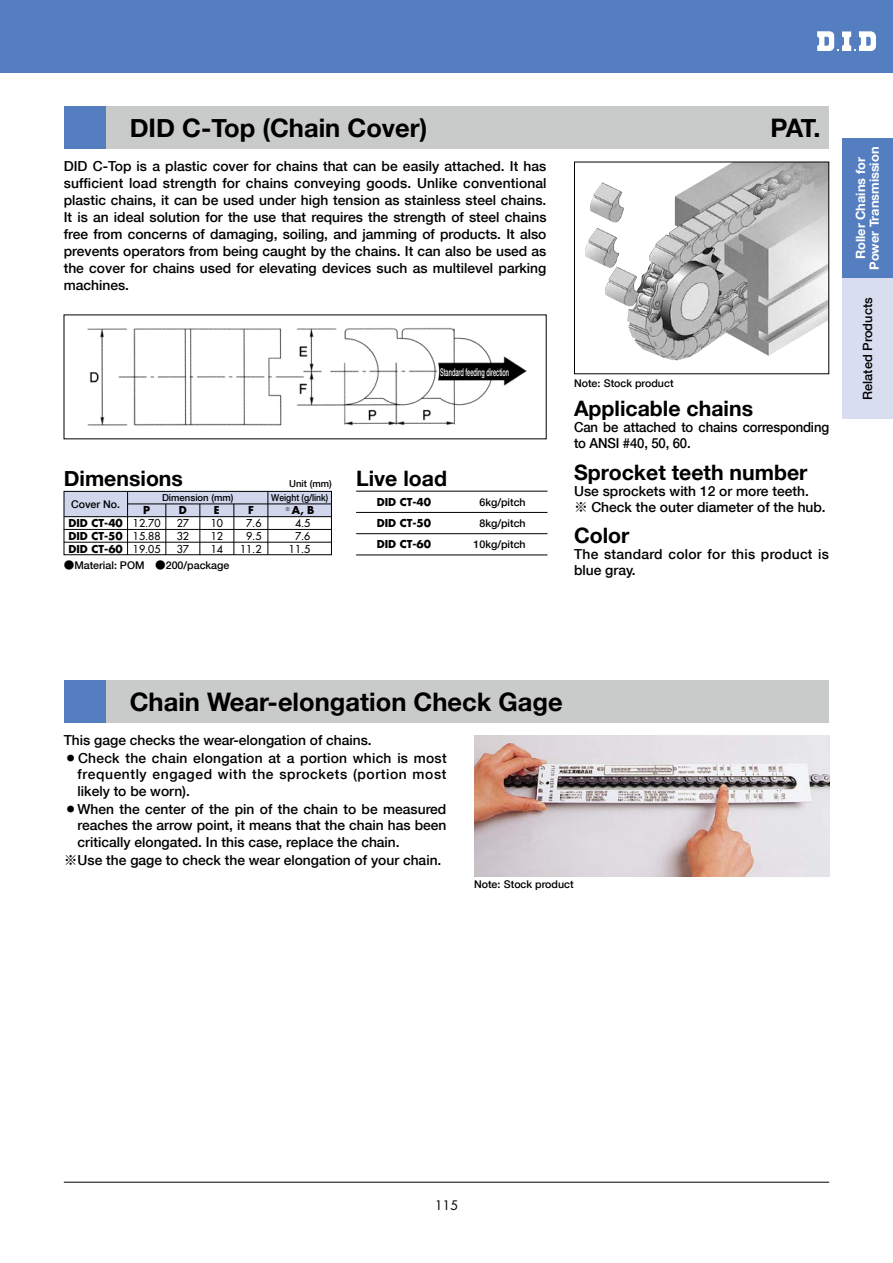
<style>
.page{position:relative;width:893px;height:1263px;background:#fff}
.page>*{position:absolute;margin:0;border:0;box-sizing:border-box;transform-origin:0 0}
.t1{font:700 25.5px "Helvetica Neue";color:#000}
.t2{font:700 21.3px "Helvetica Neue";color:#000}
.t3{font:500 13.8px/17px "Helvetica Neue";color:#000;text-align:justify}
.t4{font:500 13.8px/15.9px "Helvetica Neue";color:#000;scale:.95 1}
.t5{font:500 13.8px/15.9px "Helvetica Neue";letter-spacing:.02em;color:#000}
.t6{font:700 12.75px/13.8px "Helvetica Neue";color:#fff;text-align:center}
.t7{font:500 12.75px "Helvetica Neue";color:#000}
.t8{font:12.75px "Futura";color:#000}
.t9{font:500 10.65px/21.3px "Helvetica Neue";color:#000;text-align:justify}
.t10{font:700 10.65px/12.8px "Futura";color:#000;text-align:justify}
.t11{font:10.65px/12.8px "Futura";color:#000;text-align:justify}
.t12{font:500 10.65px "Helvetica Neue";color:#fff;scale:.53 1}
.t13{font:500 9.6px "Helvetica Neue";color:#000}
.t14{font:500 9.6px "Helvetica Neue";color:#000;scale:.9 1}
.s1{font-family:"Gothic BBB"}
.s2{color:#fff}
.s3{font-family:"Futo Min A101";font-weight:700}
</style>
<div class="page">
<div style="left:64px;top:491px;width:268px;height:26px;background:#d0d7ed"></div>
<div style="left:64px;top:491px;width:268px;height:64px;border:1px solid #000"></div>
<div style="left:64px;top:106px;width:42px;height:43px;background:#547ec0"></div>
<div style="left:106px;top:106px;width:723px;height:43px;background:#c9caca"></div>
<div style="left:64px;top:680px;width:42px;height:43px;background:#547ec0"></div>
<div style="left:106px;top:680px;width:723px;height:43px;background:#c9caca"></div>
<img style="left:585px;top:164px;width:242px;height:196px">
<img style="left:87px;top:327px;width:440px;height:99px">
<hr style="left:64px;top:516px;width:268px;height:1px;background:#000">
<hr style="left:128px;top:504px;width:204px;height:1px;background:#000">
<hr style="left:64px;top:529px;width:268px;height:1px;background:#000">
<hr style="left:64px;top:542px;width:268px;height:1px;background:#000">
<hr style="left:127px;top:491px;width:1px;height:64px;background:#000">
<hr style="left:166px;top:504px;width:1px;height:51px;background:#000">
<hr style="left:200px;top:504px;width:1px;height:51px;background:#000">
<hr style="left:234px;top:504px;width:1px;height:51px;background:#000">
<hr style="left:268px;top:491px;width:1px;height:64px;background:#000">
<hr style="left:356px;top:491px;width:191px;height:1px;background:#000">
<hr style="left:356px;top:512px;width:191px;height:1px;background:#000">
<hr style="left:356px;top:533px;width:191px;height:1px;background:#000">
<hr style="left:356px;top:555px;width:191px;height:1px;background:#000">
<img style="left:474px;top:736px;width:355px;height:140px">
<div style="left:440px;top:366px;width:70px;height:12px;background:#000"></div>
<div style="left:0;top:0;width:893px;height:72px;background:#547ec0"></div>
<div style="left:842px;top:138px;width:51px;height:141px;background:#547ec0"></div>
<div style="left:842px;top:279px;width:51px;height:140px;background:#d8def0"></div>
<svg style="left:817px;top:31px;width:59px;height:20px"></svg>
<hr style="left:64px;top:1182px;width:765px;height:1px;background:#000">
<h1 class="t1" style="left:130px;top:112px;width:299px">DID C-Top (Chain Cover)</h1>
<h1 class="t1" style="left:771px;top:112px;width:52px">PAT.</h1>
<p class="t3" style="left:64px;top:158px;width:484px">DID C-Top is a plastic cover for chains that can be easily attached. It has sufficient load strength for chains conveying goods. Unlike conventional plastic chains, it can be used under high tension as stainless steel chains.<br>It is an ideal solution for the use that requires the strength of steel chains free from concerns of damaging, soiling, and jamming of products. It also prevents operators from being caught by the chains. It can also be used as the cover for chains used for elevating devices such as multilevel parking machines.</p>
<p class="t12" style="left:440px;top:366px;width:132px">Standard feeding direction</p>
<h2 class="t2" style="left:64px;top:465px;width:121px">Dimensions</h2>
<p class="t13" style="left:289px;top:477px;width:44px">Unit (mm)</p>
<p class="t13" style="left:162px;top:492px;width:73px">Dimension (mm)</p>
<p class="t14" style="left:271px;top:492px;width:65px">Weight (g/link)</p>
<p class="t9" style="left:71px;top:493px;width:51px">Cover No.</p>
<p class="t10" style="left:143px;top:504px;width:9px">P</p>
<p class="t10" style="left:179px;top:504px;width:9px">D</p>
<p class="t10" style="left:214px;top:504px;width:7px">E</p>
<p class="t10" style="left:248px;top:504px;width:7px">F</p>
<p class="t10" style="left:285px;top:504px;width:31px"><sup>※</sup> A, B</p>
<p class="t11" style="left:177px;top:517px;width:14px">27<br>32<br>37</p>
<p class="t11" style="left:211px;top:517px;width:14px">10<br>12<br>14</p>
<p class="t11" style="left:240px;top:517px;width:23px;text-align:center">7.6<br>9.5<br>11.2</p>
<p class="t11" style="left:289px;top:517px;width:23px;text-align:center">4.5<br>7.6<br>11.5</p>
<p class="t9" style="left:64px;top:554px;width:167px"><span class="s1">●</span>Material: POM<span class="s1">　●</span>200/package</p>
<p class="t10" style="left:68px;top:516px;width:56px">DID CT-40<br>DID CT-50<br>DID CT-60</p>
<p class="t11" style="left:133px;top:517px;width:29px">12.70<br>15.88<br>19.05</p>
<h2 class="t2" style="left:356px;top:465px;width:92px">Live load</h2>
<p class="t10" style="left:377px;top:491px;width:56px;line-height:21.3px">DID CT-40<br>DID CT-50<br>DID CT-60</p>
<p class="t9" style="left:474px;top:491px;width:54px"><span class="s2">0</span>6kg/pitch <span class="s2">0</span>8kg/pitch 10kg/pitch</p>
<p class="t9" style="left:574px;top:372px;width:101px">Note: Stock product</p>
<h2 class="t2" style="left:574px;top:395px;width:181px">Applicable chains</h2>
<p class="t4" style="left:574px;top:419px;width:270px">Can be attached to chains corresponding to ANSI #40, 50, 60.</p>
<h2 class="t2" style="left:574px;top:459px;width:235px">Sprocket teeth number</h2>
<p class="t3" style="left:574px;top:482px;width:253px;line-height:15.9px">Use sprockets with 12 or more teeth. <span class="s1">※</span> Check the outer diameter of the hub.</p>
<h2 class="t2" style="left:574px;top:523px;width:57px">Color</h2>
<p class="t5" style="left:574px;top:546px;width:257px">The standard color for this product is blue gray.</p>
<p class="t6" style="left:853px;top:270px;width:125px;rotate:-90deg">Roller Chains for<br>Power Transmission</p>
<p class="t7" style="left:860px;top:400px;width:104px;rotate:-90deg">Related Products</p>
<h1 class="t1" style="left:130px;top:686px;width:435px">Chain Wear-elongation Check Gage</h1>
<p class="t3" style="left:64px;top:732px;width:310px">This gage checks the wear-elongation of chains.</p>
<p class="t3" style="left:78px;top:749px;width:370px;text-indent:-14px">○Check the chain elongation at a portion which is most frequently engaged with the sprockets (portion most likely to be worn).</p>
<p class="t3" style="left:64px;top:800px;width:384px">○When the center of the pin of the chain to be measured</p>
<p class="t3" style="left:78px;top:817px;width:370px">reaches the arrow point, it means that the chain has been</p>
<p class="t3" style="left:78px;top:834px;width:324px">critically elongated. In this case, replace the chain.</p>
<p class="t3" style="left:64px;top:851px;width:379px"><span class="s3">※</span>Use the gage to check the wear elongation of your chain.</p>
<p class="t9" style="left:474px;top:874px;width:101px">Note: Stock product</p>
<p class="t8" style="left:435px;top:1197px;width:25px">115</p>
</div>
